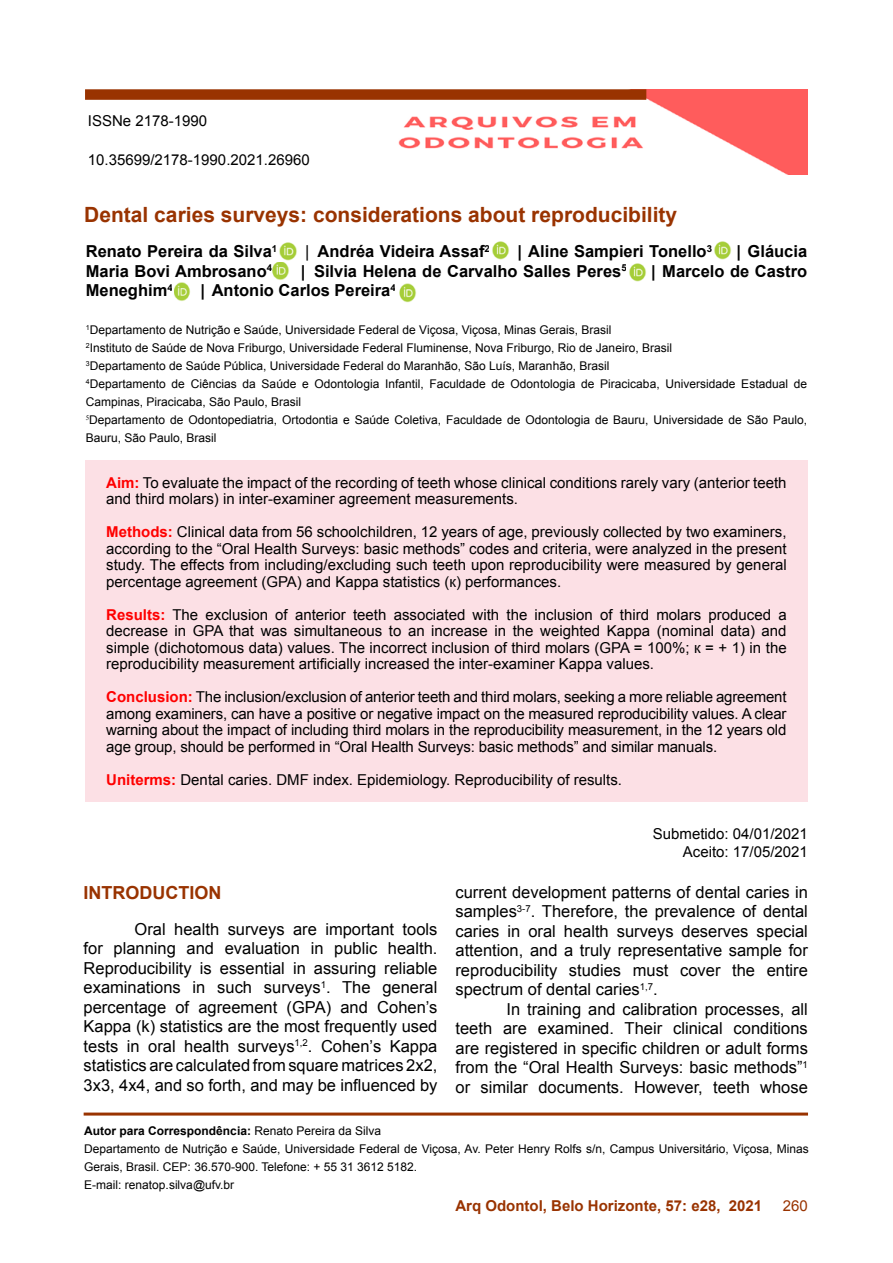
<style>
.page{position:relative;width:893px;height:1263px;background:#fff}
.page>*{position:absolute;margin:0;border:0;box-sizing:border-box;transform-origin:0 0}
.t1{font:700 21px "Arial";color:#930}
.t2{font:700 18px "Arial";color:#930}
.t3{font:16.5px/19.5px "Arial";color:#000;text-align:justify}
.t4{font:700 16.5px "Arial";color:#000}
.t5{font:15px/16.5px "Arial";color:#000;text-align:justify}
.t6{font:700 15px "Arial";color:#930}
.t7{font:15px "Arial";color:#930}
.t8{font:12px/18px "Arial";color:#000}
.s1{font-weight:400}
.s2{font-weight:700;color:#f00}
.s3{font-weight:700}
</style>
<div class="page">
<img style="left:398px;top:89px;width:410px;height:85px">
<div style="left:85px;top:460px;width:723px;height:341px;background:#fce0e5"></div>
<div style="left:85px;top:89px;width:561px;height:11px;background:#930"></div>
<hr style="left:84px;top:1112px;width:724px;height:3px;background:#930">
<img style="left:279px;top:242px;width:18px;height:19px">
<img style="left:492px;top:241px;width:17px;height:19px">
<img style="left:714px;top:241px;width:17px;height:19px">
<img style="left:272px;top:262px;width:17px;height:18px">
<img style="left:629px;top:263px;width:17px;height:19px">
<img style="left:174px;top:282px;width:17px;height:19px">
<img style="left:399px;top:283px;width:17px;height:20px">
<p class="t5" style="left:88px;top:112px;width:121px">ISSNe 2178-1990</p>
<p class="t5" style="left:88px;top:151px;width:223px">10.35699/2178-1990.2021.26960</p>
<h1 class="t1" style="left:84px;top:200px;width:594px">Dental caries surveys: considerations about reproducibility</h1>
<p class="t4" style="left:86px;top:240px;width:193px">Renato Pereira da Silva<sup>1</sup></p>
<p class="t4" style="left:305px;top:240px;width:186px"><span class="s1">|</span> Andréa Videira Assaf<sup>2</sup></p>
<p class="t4" style="left:518px;top:240px;width:196px">| Aline Sampieri Tonello<sup>3</sup></p>
<p class="t4" style="left:736px;top:240px;width:72px">| Gláucia</p>
<p class="t4" style="left:86px;top:260px;width:188px">Maria Bovi Ambrosano<sup>4</sup></p>
<p class="t4" style="left:301px;top:260px;width:328px">| Silvia Helena de Carvalho Salles Peres<sup>5</sup></p>
<p class="t4" style="left:651px;top:260px;width:157px">| Marcelo de Castro</p>
<p class="t4" style="left:86px;top:279px;width:88px">Meneghim<sup>4</sup></p>
<p class="t4" style="left:200px;top:279px;width:197px">| Antonio Carlos Pereira<sup>4</sup></p>
<p class="t8" style="left:86px;top:320px;width:723px"><sup>1</sup>Departamento de Nutrição e Saúde, Universidade Federal de Viçosa, Viçosa, Minas Gerais, Brasil<br><sup>2</sup>Instituto de Saúde de Nova Friburgo, Universidade Federal Fluminense, Nova Friburgo, Rio de Janeiro, Brasil<br><sup>3</sup>Departamento de Saúde Pública, Universidade Federal do Maranhão, São Luís, Maranhão, Brasil<br><sup>4</sup>Departamento de Ciências da Saúde e Odontologia Infantil, Faculdade de Odontologia de Piracicaba, Universidade Estadual de Campinas, Piracicaba, São Paulo, Brasil<br><sup>5</sup>Departamento de Odontopediatria, Ortodontia e Saúde Coletiva, Faculdade de Odontologia de Bauru, Universidade de São Paulo, Bauru, São Paulo, Brasil</p>
<p class="t5" style="left:106px;top:474px;width:682px"><span class="s2">Aim:</span> To evaluate the impact of the recording of teeth whose clinical conditions rarely vary (anterior teeth and third molars) in inter-examiner agreement measurements.</p>
<p class="t5" style="left:106px;top:524px;width:682px"><span class="s2">Methods:</span> Clinical data from 56 schoolchildren, 12 years of age, previously collected by two examiners, according to the “Oral Health Surveys: basic methods” codes and criteria, were analyzed in the present study. The effects from including/excluding such teeth upon reproducibility were measured by general percentage agreement (GPA) and Kappa statistics (к) performances.</p>
<p class="t5" style="left:106px;top:606px;width:682px"><span class="s2">Results:</span> The exclusion of anterior teeth associated with the inclusion of third molars produced a decrease in GPA that was simultaneous to an increase in the weighted Kappa (nominal data) and simple (dichotomous data) values. The incorrect inclusion of third molars (GPA = 100%; к = + 1) in the reproducibility measurement artificially increased the inter-examiner Kappa values.</p>
<p class="t5" style="left:106px;top:689px;width:682px"><span class="s2">Conclusion:</span> The inclusion/exclusion of anterior teeth and third molars, seeking a more reliable agreement among examiners, can have a positive or negative impact on the measured reproducibility values. A clear warning about the impact of including third molars in the reproducibility measurement, in the 12 years old age group, should be performed in “Oral Health Surveys: basic methods” and similar manuals.</p>
<p class="t5" style="left:106px;top:771px;width:517px"><span class="s2">Uniterms:</span> Dental caries. DMF index. Epidemiology. Reproducibility of results.</p>
<p class="t2" style="left:84px;top:881px;width:139px">INTRODUCTION</p>
<p class="t3" style="left:84px;top:919px;width:355px;text-indent:51px">Oral health surveys are important tools for planning and evaluation in public health.<br>Reproducibility is essential in assuring reliable examinations in such surveys<sup>1</sup>. The general percentage of agreement (GPA) and Cohen’s Kappa (k) statistics are the most frequently used tests in oral health surveys<sup>1,2</sup>. Cohen’s Kappa statistics are calculated from square matrices 2x2, 3x3, 4x4, and so forth, and may be influenced by</p>
<p class="t5" style="left:653px;top:825px;width:157px;line-height:18px;text-align:right">Submetido: 04/01/2021<br>Aceito: 17/05/2021</p>
<p class="t3" style="left:455px;top:882px;width:354px">current development patterns of dental caries in samples<sup>3-7</sup>. Therefore, the prevalence of dental caries in oral health surveys deserves special attention, and a truly representative sample for reproducibility studies must cover the entire spectrum of dental caries<sup>1,7</sup>.</p>
<p class="t3" style="left:455px;top:999px;width:354px;text-indent:51px">In training and calibration processes, all teeth are examined. Their clinical conditions are registered in specific children or adult forms from the “Oral Health Surveys: basic methods”<sup>1 </sup>or similar documents. However, teeth whose</p>
<p class="t8" style="left:84px;top:1122px;width:726px"><span class="s3">Autor para Correspondência:</span> Renato Pereira da Silva<br>Departamento de Nutrição e Saúde, Universidade Federal de Viçosa, Av. Peter Henry Rolfs s/n, Campus Universitário, Viçosa, Minas Gerais, Brasil. CEP: 36.570-900. Telefone: + 55 31 3612 5182.<br>E-mail: renatop.silva@ufv.br</p>
<p class="t6" style="left:455px;top:1196px;width:308px">Arq Odontol, Belo Horizonte, 57: e28, 2021</p>
<p class="t7" style="left:783px;top:1196px;width:27px">260</p>
</div>
